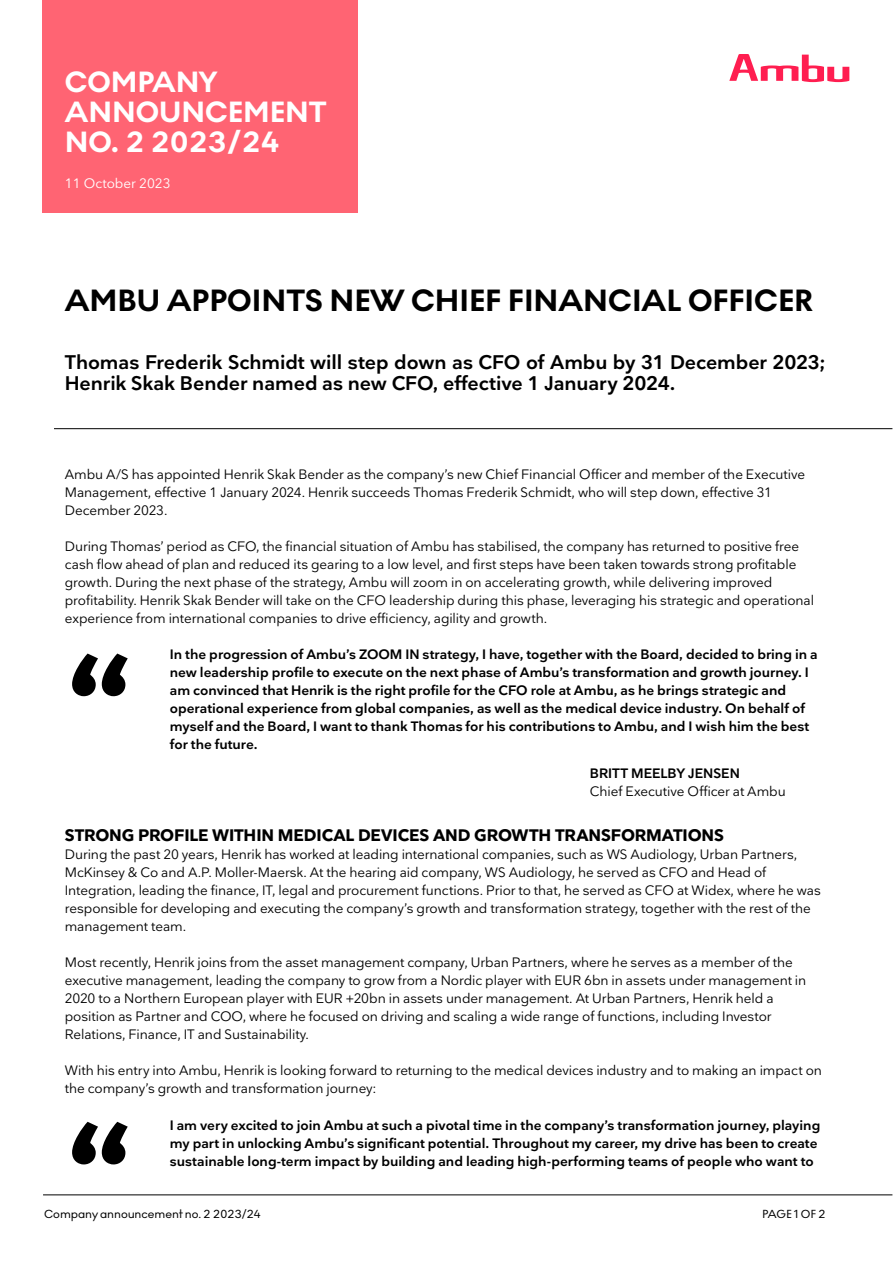
<style>
.page{position:relative;width:893px;height:1263px;background:#fff}
.page>*{position:absolute;margin:0;border:0;box-sizing:border-box;transform-origin:0 0}
.t1{font:700 135px "Nationale";color:#000}
.t2{font:700 31.5px "Noir No 1";color:#000}
.t3{font:700 30px/30px "Noir No 1";color:#fff}
.t4{font:600 19.5px/21px "Nationale";letter-spacing:-.005em;color:#000}
.t5{font:700 16.5px "Nationale";letter-spacing:-.01em;color:#000}
.t6{font:13.5px/18px "Nationale";letter-spacing:-.005em;color:#000}
.t7{font:600 13.5px/18px "Nationale";color:#000}
.t8{font:13.5px "Nationale";color:#fff}
.t9{font:12px "Noir No 1";letter-spacing:-.01em;color:#000}
</style>
<div class="page">
<hr style="left:43px;top:1194px;width:849px;height:1px;background:#000">
<div style="left:43px;top:0;width:315px;height:213px;background:#ff6473"></div>
<hr style="left:54px;top:428px;width:838px;height:1px;background:#000">
<svg style="left:729px;top:54px;width:120px;height:28px"></svg>
<h3 class="t3" style="left:65px;top:66px;width:264px">COMPANY<br>ANNOUNCEMENT<br>NO. 2 2023/24</h3>
<p class="t8" style="left:65px;top:174px;width:107px">11 October 2023</p>
<h2 class="t2" style="left:65px;top:276px;width:750px">AMBU APPOINTS NEW CHIEF FINANCIAL OFFICER</h2>
<h3 class="t4" style="left:65px;top:351px;width:762px">Thomas Frederik Schmidt will step down as CFO of Ambu by 31 December 2023;<br>Henrik Skak Bender named as new CFO, effective 1 January 2024.</h3>
<p class="t6" style="left:65px;top:465px;width:742px">Ambu A/S has appointed Henrik Skak Bender as the company’s new Chief Financial Officer and member of the Executive<br>Management, effective 1 January 2024. Henrik succeeds Thomas Frederik Schmidt, who will step down, effective 31<br>December 2023.</p>
<p class="t6" style="left:65px;top:537px;width:751px">During Thomas’ period as CFO, the financial situation of Ambu has stabilised, the company has returned to positive free cash flow ahead of plan and reduced its gearing to a low level, and first steps have been taken towards strong profitable growth. During the next phase of the strategy, Ambu will zoom in on accelerating growth, while delivering improved profitability. Henrik Skak Bender will take on the CFO leadership during this phase, leveraging his strategic and operational experience from international companies to drive efficiency, agility and growth.</p>
<p class="t7" style="left:170px;top:645px;width:649px">In the progression of Ambu’s ZOOM IN strategy, I have, together with the Board, decided to bring in a new leadership profile to execute on the next phase of Ambu’s transformation and growth journey. I am convinced that Henrik is the right profile for the CFO role at Ambu, as he brings strategic and operational experience from global companies, as well as the medical device industry. On behalf of myself and the Board, I want to thank Thomas for his contributions to Ambu, and I wish him the best for the future.</p>
<p class="t7" style="left:590px;top:764px;width:152px">BRITT MEELBY JENSEN</p>
<p class="t6" style="left:590px;top:782px;width:197px">Chief Executive Officer at Ambu</p>
<p class="t5" style="left:65px;top:824px;width:661px">STRONG PROFILE WITHIN MEDICAL DEVICES AND GROWTH TRANSFORMATIONS</p>
<p class="t6" style="left:65px;top:845px;width:757px">During the past 20 years, Henrik has worked at leading international companies, such as WS Audiology, Urban Partners, McKinsey &amp; Co and A.P. Moller-Maersk. At the hearing aid company, WS Audiology, he served as CFO and Head of Integration, leading the finance, IT, legal and procurement functions. Prior to that, he served as CFO at Widex, where he was responsible for developing and executing the company’s growth and transformation strategy, together with the rest of the management team.</p>
<p class="t6" style="left:65px;top:953px;width:743px">Most recently, Henrik joins from the asset management company, Urban Partners, where he serves as a member of the executive management, leading the company to grow from a Nordic player with EUR 6bn in assets under management in 2020 to a Northern European player with EUR +20bn in assets under management. At Urban Partners, Henrik held a position as Partner and COO, where he focused on driving and scaling a wide range of functions, including Investor Relations, Finance, IT and Sustainability.</p>
<p class="t6" style="left:65px;top:1061px;width:759px">With his entry into Ambu, Henrik is looking forward to returning to the medical devices industry and to making an impact on the company’s growth and transformation journey:</p>
<p class="t7" style="left:170px;top:1116px;width:652px">I am very excited to join Ambu at such a pivotal time in the company’s transformation journey, playing my part in unlocking Ambu’s significant potential. Throughout my career, my drive has been to create sustainable long-term impact by building and leading high-performing teams of people who want to</p>
<p class="t9" style="left:44px;top:1205px;width:219px">Company announcement no. 2 2023/24</p>
<p class="t9" style="left:762px;top:1205px;width:65px">PAGE 1 OF 2</p>
<h1 class="t1" style="left:65px;top:617px;width:71px">“</h1>
<h1 class="t1" style="left:65px;top:1085px;width:71px">“</h1>
</div>
